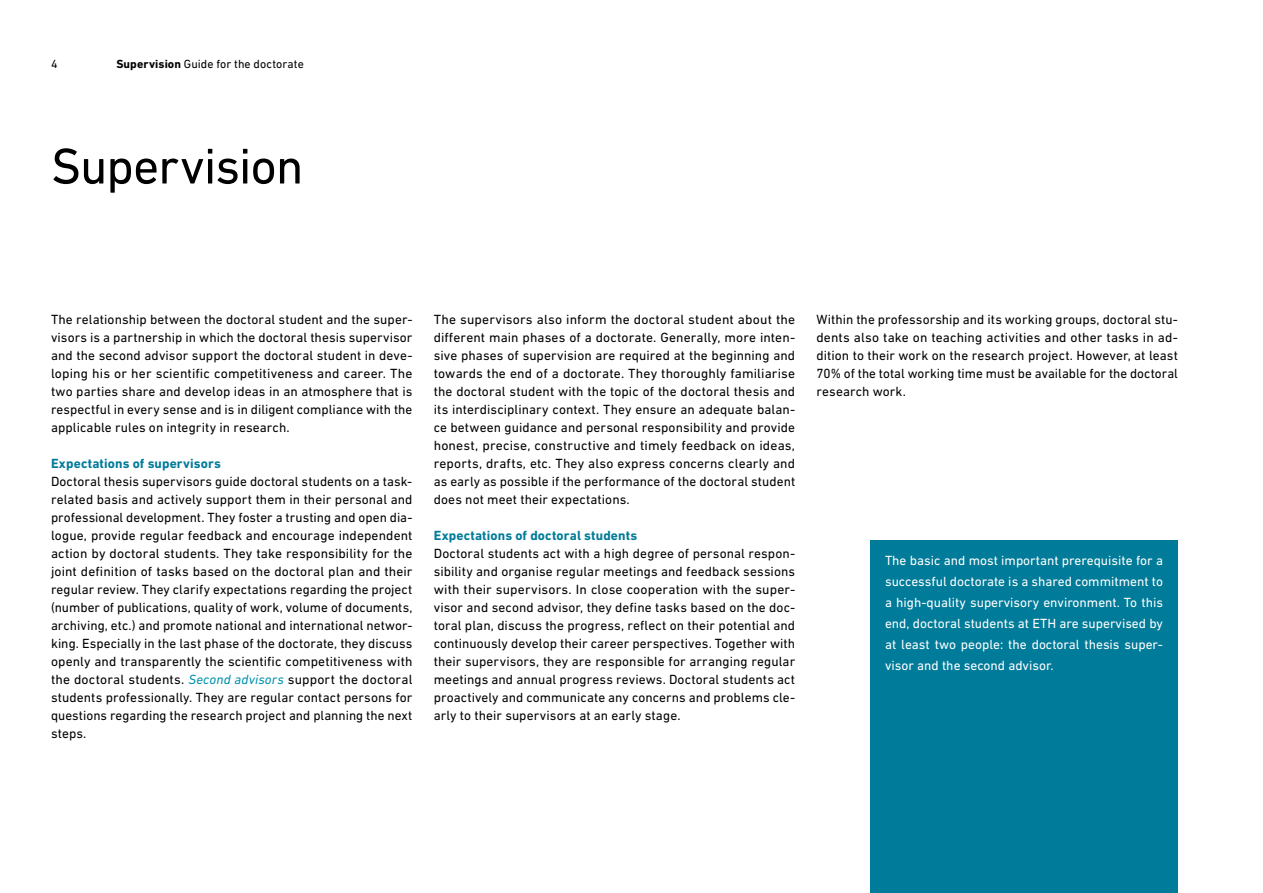
<style>
.page{position:relative;width:1263px;height:893px;background:#fff}
.page>*{position:absolute;margin:0;border:0;box-sizing:border-box;transform-origin:0 0}
.t1{font:51px "DIN Next W1 G";letter-spacing:-.02em;color:#000}
.t2{font:13.5px/18px "DIN Next W1 G";letter-spacing:.005em;color:#000;text-align:justify}
.t3{font:13.5px/21px "DIN Next W1 G";color:#fff;text-align:justify}
.t4{font:700 13.5px "DIN Next W1 G";letter-spacing:.01em;color:#007b99}
.t5{font:12px "DIN Next W1 G";letter-spacing:.005em;color:#000}
.s1{font-weight:700}
.s2{font-style:italic;color:#0090ac}
</style>
<div class="page">
<div style="left:870px;top:540px;width:308px;height:353px;background:#007b99"></div>
<p class="t5" style="left:51px;top:57px;width:8px">4</p>
<p class="t5" style="left:116px;top:57px;width:189px"><span class="s1">Supervision</span> Guide for the doctorate</p>
<h1 class="t1" style="left:51px;top:137px;width:254px">Supervision</h1>
<p class="t2" style="left:51px;top:310px;width:363px">The relationship between the doctoral student and the super&shy;visors is a partnership in which the doctoral thesis supervisor and the second advisor support the doctoral student in deve&shy;loping his or her scientific competitiveness and career. The two parties share and develop ideas in an atmosphere that is respectful in every sense and is in diligent compliance with the applicable rules on integrity in research.</p>
<p class="t4" style="left:51px;top:456px;width:171px">Expectations of supervisors</p>
<p class="t2" style="left:51px;top:472px;width:363px">Doctoral thesis supervisors guide doctoral students on a task&shy;related basis and actively support them in their personal and professional development. They foster a trusting and open dia&shy;logue, provide regular feedback and encourage independent action by doctoral students. They take responsibility for the joint definition of tasks based on the doctoral plan and their regular review. They clarify expectations regarding the project (number of publications, quality of work, volume of documents, archiving, etc.) and promote national and international networ&shy;king. Especially in the last phase of the doctorate, they discuss openly and transparently the scientific competitiveness with the doctoral students. <span class="s2">Second advisors</span> support the doctoral students professionally. They are regular contact persons for questions regarding the research project and planning the next steps.</p>
<p class="t2" style="left:434px;top:310px;width:363px">The supervisors also inform the doctoral student about the different main phases of a doctorate. Generally, more inten&shy;sive phases of supervision are required at the beginning and towards the end of a doctorate. They thoroughly familiarise the doctoral student with the topic of the doctoral thesis and its interdisciplinary context. They ensure an adequate balan&shy;ce between guidance and personal responsibility and provide honest, precise, constructive and timely feedback on ideas, reports, drafts, etc. They also express concerns clearly and as early as possible if the performance of the doctoral student does not meet their expectations.</p>
<p class="t4" style="left:434px;top:528px;width:205px">Expectations of doctoral students</p>
<p class="t2" style="left:434px;top:544px;width:363px">Doctoral students act with a high degree of personal respon&shy;sibility and organise regular meetings and feedback sessions with their supervisors. In close cooperation with the super&shy;visor and second advisor, they define tasks based on the doc&shy;toral plan, discuss the progress, reflect on their potential and continuously develop their career perspectives. Together with their supervisors, they are responsible for arranging regular meetings and annual progress reviews. Doctoral students act proactively and communicate any concerns and problems cle&shy;arly to their supervisors at an early stage.</p>
<p class="t2" style="left:816px;top:310px;width:363px">Within the professorship and its working groups, doctoral stu&shy;dents also take on teaching activities and other tasks in ad&shy;dition to their work on the research project. However, at least 70% of the total working time must be available for the doctoral research work.</p>
<p class="t3" style="left:885px;top:550px;width:280px">The basic and most important prerequisite for a successful doctorate is a shared commitment to a high-quality supervisory environment. To this end, doctoral students at ETH are supervised by at least two people: the doctoral thesis super&shy;visor and the second advisor.</p>
</div>
